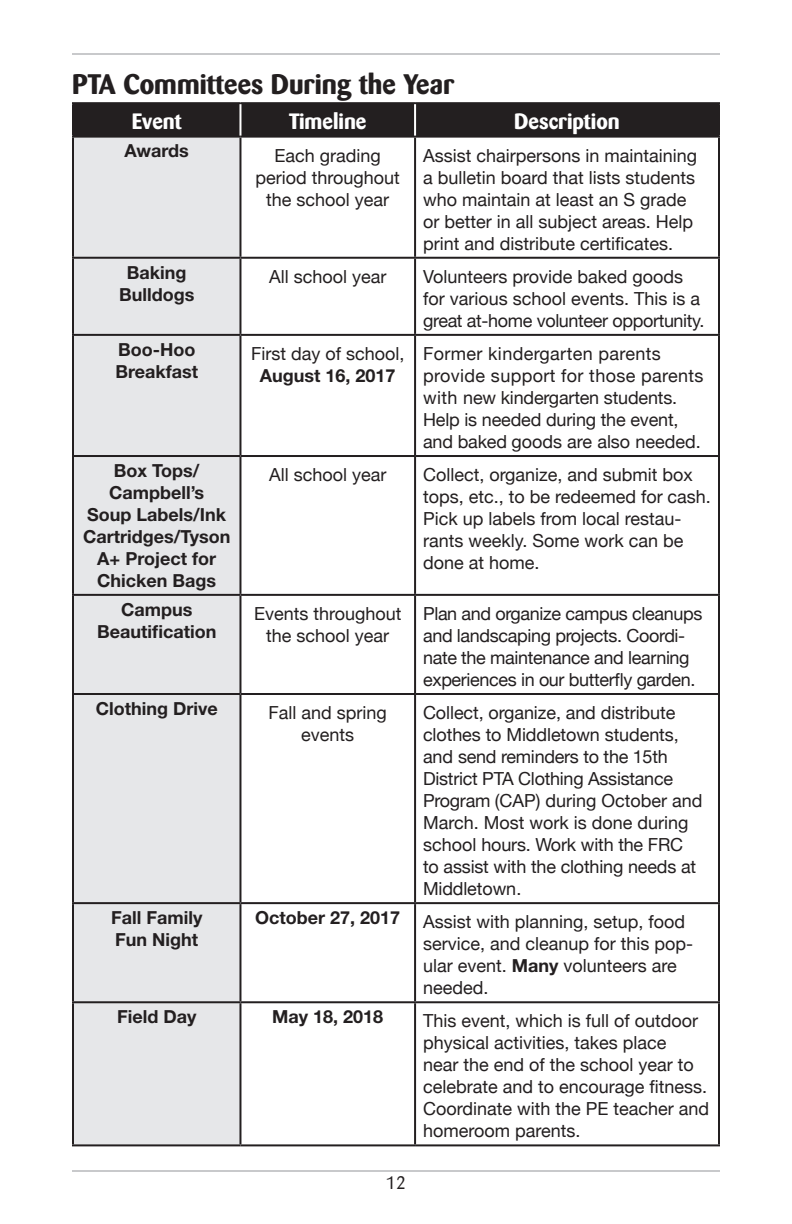
<style>
.page{position:relative;width:792px;height:1224px;background:#fff}
.page>*{position:absolute;margin:0;border:0;box-sizing:border-box;transform-origin:0 0}
.subhead_1{font:700 28px "Barmeno";color:#231f20}
.subhead3{font:700 22px "Barmeno";color:#fff}
.body{font:18px/22px "Helvetica Neue";color:#231f20}
.body-2{font:700 18px/22px "Helvetica Neue LT Std";color:#231f20;text-align:center}
.body-3{font:18px/22px "Helvetica Neue";letter-spacing:-.02em;color:#231f20}
.t1{font:18px "Barmeno";color:#231f20}
.s1{font-family:"Helvetica Neue LT Std";font-weight:700}
</style>
<div class="page">
<hr style="left:72px;top:54px;width:648px;height:1px;background:#939598">
<hr style="left:72px;top:1170px;width:648px;height:2px;background:#939598">
<div style="left:74px;top:104px;width:644px;height:32px;background:#231f20"></div>
<div style="left:74px;top:138px;width:165px;height:1006px;background:#e6e7e9"></div>
<hr style="left:72px;top:102px;width:168px;height:2px;background:#231f20">
<hr style="left:72px;top:104px;width:2px;height:32px;background:#231f20">
<hr style="left:240px;top:102px;width:175px;height:2px;background:#231f20">
<hr style="left:415px;top:102px;width:305px;height:2px;background:#231f20">
<hr style="left:718px;top:104px;width:2px;height:32px;background:#231f20">
<hr style="left:72px;top:136px;width:168px;height:2px;background:#231f20">
<hr style="left:72px;top:138px;width:2px;height:119px;background:#231f20">
<hr style="left:240px;top:136px;width:175px;height:2px;background:#231f20">
<hr style="left:239px;top:138px;width:2px;height:119px;background:#231f20">
<hr style="left:415px;top:136px;width:305px;height:2px;background:#231f20">
<hr style="left:414px;top:138px;width:2px;height:119px;background:#231f20">
<hr style="left:718px;top:138px;width:2px;height:119px;background:#231f20">
<hr style="left:72px;top:257px;width:168px;height:2px;background:#231f20">
<hr style="left:72px;top:259px;width:2px;height:75px;background:#231f20">
<hr style="left:240px;top:257px;width:175px;height:2px;background:#231f20">
<hr style="left:239px;top:259px;width:2px;height:75px;background:#231f20">
<hr style="left:415px;top:257px;width:305px;height:2px;background:#231f20">
<hr style="left:414px;top:259px;width:2px;height:75px;background:#231f20">
<hr style="left:718px;top:259px;width:2px;height:75px;background:#231f20">
<hr style="left:72px;top:334px;width:168px;height:2px;background:#231f20">
<hr style="left:72px;top:336px;width:2px;height:119px;background:#231f20">
<hr style="left:240px;top:334px;width:175px;height:2px;background:#231f20">
<hr style="left:239px;top:336px;width:2px;height:119px;background:#231f20">
<hr style="left:415px;top:334px;width:305px;height:2px;background:#231f20">
<hr style="left:414px;top:336px;width:2px;height:119px;background:#231f20">
<hr style="left:718px;top:336px;width:2px;height:119px;background:#231f20">
<hr style="left:72px;top:455px;width:168px;height:2px;background:#231f20">
<hr style="left:72px;top:457px;width:2px;height:137px;background:#231f20">
<hr style="left:240px;top:455px;width:175px;height:2px;background:#231f20">
<hr style="left:239px;top:457px;width:2px;height:137px;background:#231f20">
<hr style="left:415px;top:455px;width:305px;height:2px;background:#231f20">
<hr style="left:414px;top:457px;width:2px;height:137px;background:#231f20">
<hr style="left:718px;top:457px;width:2px;height:137px;background:#231f20">
<hr style="left:72px;top:594px;width:168px;height:2px;background:#231f20">
<hr style="left:72px;top:596px;width:2px;height:97px;background:#231f20">
<hr style="left:240px;top:594px;width:175px;height:2px;background:#231f20">
<hr style="left:239px;top:596px;width:2px;height:97px;background:#231f20">
<hr style="left:415px;top:594px;width:305px;height:2px;background:#231f20">
<hr style="left:414px;top:596px;width:2px;height:97px;background:#231f20">
<hr style="left:718px;top:596px;width:2px;height:97px;background:#231f20">
<hr style="left:72px;top:693px;width:168px;height:2px;background:#231f20">
<hr style="left:72px;top:695px;width:2px;height:207px;background:#231f20">
<hr style="left:240px;top:693px;width:175px;height:2px;background:#231f20">
<hr style="left:239px;top:695px;width:2px;height:207px;background:#231f20">
<hr style="left:415px;top:693px;width:305px;height:2px;background:#231f20">
<hr style="left:414px;top:695px;width:2px;height:207px;background:#231f20">
<hr style="left:718px;top:695px;width:2px;height:207px;background:#231f20">
<hr style="left:72px;top:902px;width:168px;height:2px;background:#231f20">
<hr style="left:72px;top:904px;width:2px;height:97px;background:#231f20">
<hr style="left:240px;top:902px;width:175px;height:2px;background:#231f20">
<hr style="left:239px;top:904px;width:2px;height:97px;background:#231f20">
<hr style="left:415px;top:902px;width:305px;height:2px;background:#231f20">
<hr style="left:414px;top:904px;width:2px;height:97px;background:#231f20">
<hr style="left:718px;top:904px;width:2px;height:97px;background:#231f20">
<hr style="left:72px;top:1001px;width:168px;height:2px;background:#231f20">
<hr style="left:72px;top:1003px;width:2px;height:141px;background:#231f20">
<hr style="left:240px;top:1001px;width:175px;height:2px;background:#231f20">
<hr style="left:239px;top:1003px;width:2px;height:141px;background:#231f20">
<hr style="left:415px;top:1001px;width:305px;height:2px;background:#231f20">
<hr style="left:414px;top:1003px;width:2px;height:141px;background:#231f20">
<hr style="left:718px;top:1003px;width:2px;height:141px;background:#231f20">
<hr style="left:72px;top:1144px;width:168px;height:2px;background:#231f20">
<hr style="left:240px;top:1144px;width:175px;height:2px;background:#231f20">
<hr style="left:415px;top:1144px;width:305px;height:2px;background:#231f20">
<hr style="left:239px;top:104px;width:2px;height:32px;background:#fff">
<hr style="left:414px;top:104px;width:2px;height:32px;background:#fff">
<p class="subhead_1" style="left:72px;top:67px;width:384px">PTA Committees During the Year</p>
<p class="subhead3" style="left:132px;top:108px;width:51px">Event</p>
<p class="subhead3" style="left:289px;top:108px;width:79px">Timeline</p>
<p class="subhead3" style="left:514px;top:108px;width:107px">Description</p>
<p class="body-2" style="left:125px;top:140px;width:66px">Awards</p>
<p class="body" style="left:256px;top:145px;width:146px;text-align:center">Each grading period throughout the school year</p>
<p class="body" style="left:423px;top:145px;width:276px">Assist chairpersons in maintaining a bulletin board that lists students who maintain at least an S grade or better in all subject areas. Help print and distribute certificates.</p>
<p class="body-2" style="left:119px;top:261px;width:77px">Baking<br>Bulldogs</p>
<p class="body" style="left:269px;top:267px;width:119px">All school year</p>
<p class="body" style="left:423px;top:267px;width:283px">Volunteers provide baked goods for various school events. This is a great at-home volunteer opportunity.</p>
<p class="body-2" style="left:115px;top:338px;width:84px;text-align:left">Boo-Hoo<br>Breakfast</p>
<p class="body" style="left:251px;top:344px;width:155px;text-align:center">First day of school,<br><span class="s1">August 16, 2017</span></p>
<p class="body" style="left:423px;top:344px;width:282px">Former kindergarten parents provide support for those parents with new kindergarten students.<br>Help is needed during the event, and baked goods are also needed.</p>
<p class="body-2" style="left:83px;top:459px;width:149px">Box Tops/<br>Campbell’s<br>Soup Labels/Ink<br>Cartridges/Tyson<br>A+ Project for<br>Chicken Bags</p>
<p class="body" style="left:269px;top:465px;width:119px">All school year</p>
<p class="body" style="left:423px;top:465px;width:289px">Collect, organize, and submit box tops, etc., to be redeemed for cash.<br>Pick up labels from local restau&shy;rants weekly. Some work can be done at home.</p>
<p class="body-2" style="left:97px;top:598px;width:121px">Campus<br>Beautification</p>
<p class="body" style="left:254px;top:604px;width:149px;text-align:center">Events throughout the school year</p>
<p class="body-3" style="left:423px;top:604px;width:281px">Plan and organize campus cleanups and landscaping projects. Coordi&shy;nate the maintenance and learning experiences in our butterfly garden.</p>
<p class="body-2" style="left:96px;top:697px;width:123px">Clothing Drive</p>
<p class="body" style="left:269px;top:703px;width:120px;text-align:center">Fall and spring events</p>
<p class="body" style="left:423px;top:703px;width:281px">Collect, organize, and distribute clothes to Middletown students, and send reminders to the 15th<br>District PTA Clothing Assistance<br>Program (CAP) during October and<br>March. Most work is done during school hours. Work with the FRC to assist with the clothing needs at<br>Middletown.</p>
<p class="body-2" style="left:111px;top:906px;width:93px;text-align:left">Fall Family<br>Fun Night</p>
<p class="body-2" style="left:255px;top:906px;width:147px">October 27, 2017</p>
<p class="body" style="left:423px;top:912px;width:272px">Assist with planning, setup, food service, and cleanup for this pop&shy;ular event. <span class="s1">Many</span> volunteers are needed.</p>
<p class="body-2" style="left:117px;top:1005px;width:81px">Field Day</p>
<p class="body-2" style="left:272px;top:1005px;width:113px">May 18, 2018</p>
<p class="body" style="left:423px;top:1011px;width:288px">This event, which is full of outdoor physical activities, takes place<br>near the end of the school year to celebrate and to encourage fitness.<br>Coordinate with the PE teacher and homeroom parents.</p>
<p class="t1" style="left:386px;top:1173px;width:21px">12</p>
</div>
